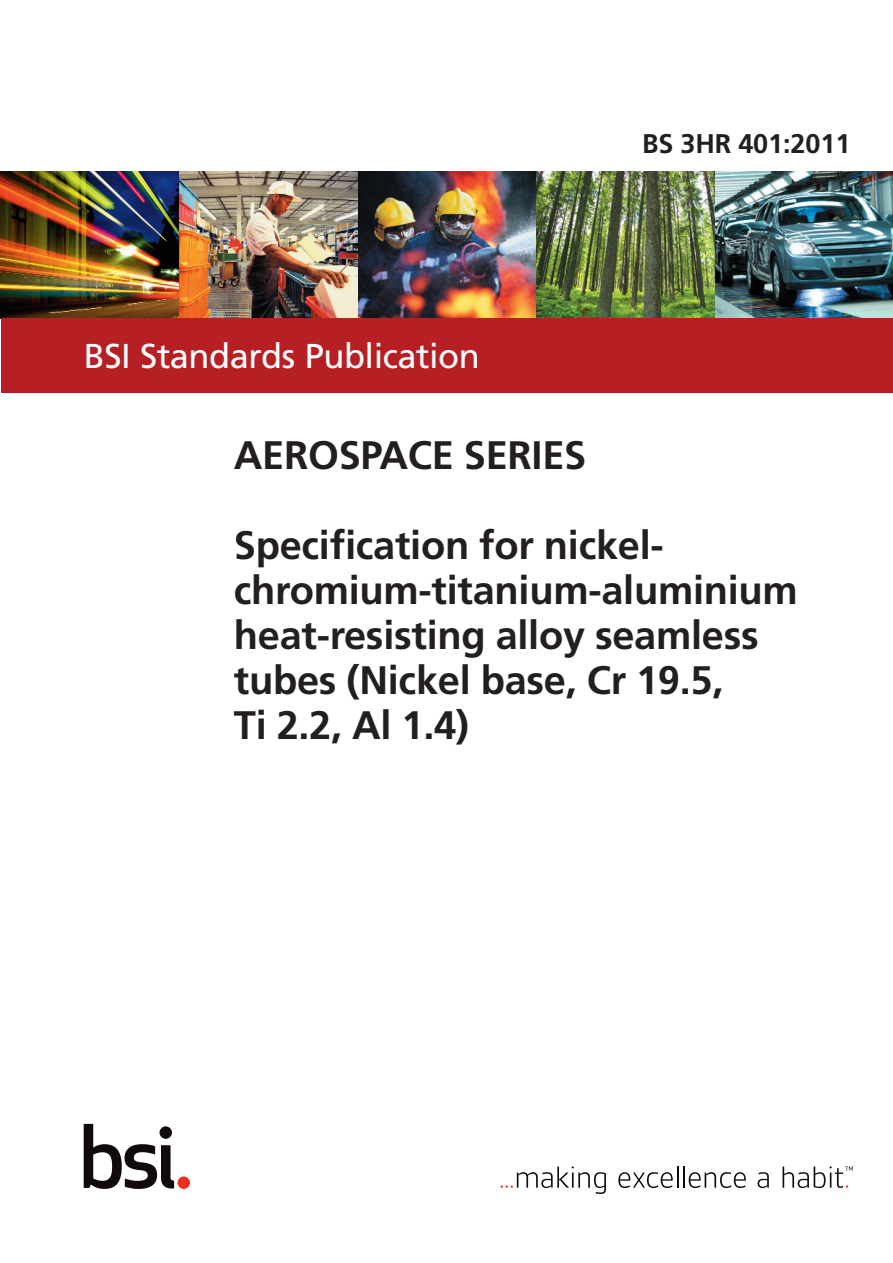
<style>
.page{position:relative;width:893px;height:1263px;background:#fff}
.page>*{position:absolute;margin:0;border:0;box-sizing:border-box;transform-origin:0 0}
.t1{font:700 39.75px/45px "Frutiger";letter-spacing:-.005em;color:#231f20}
.t2{font:34.5px "Frutiger LT Std";letter-spacing:-.015em;color:#fff}
.t3{font:700 27px "Frutiger";letter-spacing:-.005em;color:#231f20}
</style>
<div class="page">
<img style="left:1px;top:172px;width:179px;height:146px">
<img style="left:180px;top:172px;width:178px;height:146px">
<img style="left:358px;top:172px;width:179px;height:146px">
<img style="left:537px;top:172px;width:178px;height:146px">
<img style="left:715px;top:172px;width:178px;height:146px">
<div style="left:1px;top:318px;width:892px;height:75px;background:#b62024"></div>
<svg style="left:501px;top:1166px;width:105px;height:28px"></svg>
<svg style="left:618px;top:1166px;width:60px;height:22px"></svg>
<hr style="left:683px;top:1166px;width:2px;height:22px;background:#110a0c">
<svg style="left:689px;top:1172px;width:57px;height:16px"></svg>
<svg style="left:757px;top:1172px;width:12px;height:16px"></svg>
<svg style="left:783px;top:1166px;width:70px;height:22px"></svg>
<svg style="left:84px;top:1124px;width:90px;height:65px"></svg>
<div style="left:178px;top:1176px;width:12px;height:13px;background:#ee2e22;border-radius:50%"></div>
<p class="t3" style="left:642px;top:128px;width:210px">BS 3HR 401:2011</p>
<p class="t2" style="left:84px;top:336px;width:397px">BSI Standards Publication</p>
<p class="t1" style="left:234px;top:432px;width:354px">AEROSPACE SERIES</p>
<p class="t1" style="left:234px;top:522px;width:566px">Specification for nickel&shy;chromium-titanium-aluminium heat-resisting alloy seamless tubes (Nickel base, Cr 19.5,<br>Ti 2.2, Al 1.4)</p>
</div>
